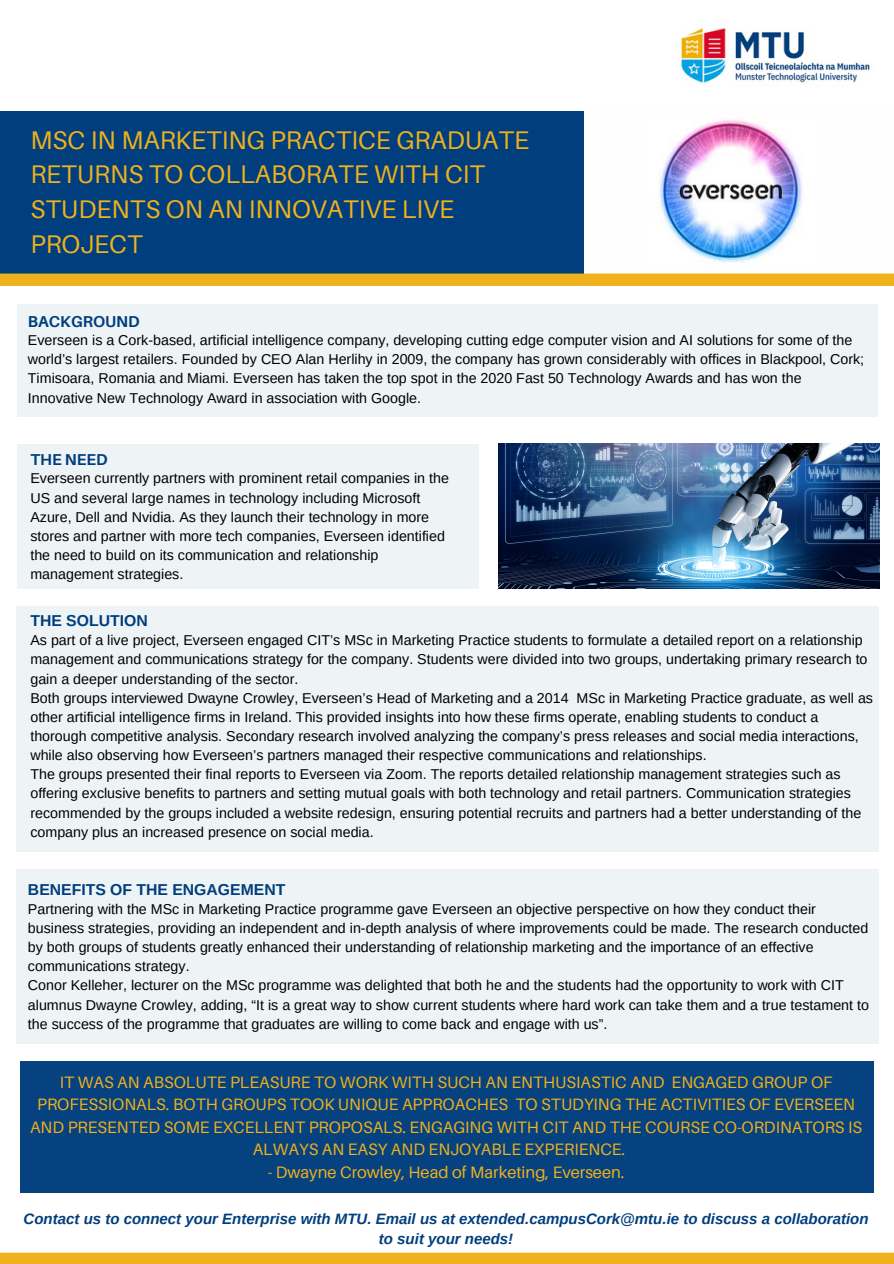
<style>
.page{position:relative;width:894px;height:1264px;background:#fff}
.page>*{position:absolute;margin:0;border:0;box-sizing:border-box;transform-origin:0 0}
.t1{font:25.5px/35px "Aileron";color:#efb11c}
.t2{font:16.5px "Aileron";color:#efb11c}
.t3{font:700 15.75px "Arimo";color:#003e7d}
.t4{font:700 15.75px "Aileron";color:#003e7d}
.t5{font:italic 700 15px/20.2px "Arimo";color:#003e7d;text-align:center}
.t6{font:14.25px/19.2px "Arimo";color:#000}
</style>
<div class="page">
<img style="left:681px;top:28px;width:189px;height:56px">
<div style="left:0;top:1252px;width:893px;height:11px;background:#efb11c"></div>
<div style="left:0;top:111px;width:893px;height:162px;background:#003e7d"></div>
<div style="left:584px;top:104px;width:309px;height:171px;background:#fefefe"></div>
<div style="left:0;top:273px;width:893px;height:13px;background:#efb11c"></div>
<div style="left:17px;top:304px;width:860px;height:113px;background:#eef3f6"></div>
<div style="left:16px;top:606px;width:862px;height:245px;background:#eef3f6"></div>
<div style="left:16px;top:869px;width:862px;height:174px;background:#eef3f6"></div>
<div style="left:21px;top:1061px;width:852px;height:132px;background:#003e7d"></div>
<div style="left:17px;top:444px;width:462px;height:144px;background:#eef3f6"></div>
<img style="left:498px;top:444px;width:380px;height:144px">
<img style="left:657px;top:120px;width:145px;height:143px">
<h1 class="t1" style="left:30px;top:122px;width:500px">MSC IN MARKETING PRACTICE GRADUATE<br>RETURNS TO COLLABORATE WITH CIT<br>STUDENTS ON AN INNOVATIVE LIVE<br>PROJECT</h1>
<p class="t4" style="left:28px;top:312px;width:113px">BACKGROUND</p>
<p class="t6" style="left:28px;top:330px;width:837px">Everseen is a Cork-based, artificial intelligence company, developing cutting edge computer vision and AI solutions for some of the world’s largest retailers. Founded by CEO Alan Herlihy in 2009, the company has grown considerably with offices in Blackpool, Cork; Timisoara, Romania and Miami. Everseen has taken the top spot in the 2020 Fast 50 Technology Awards and has won the Innovative New Technology Award in association with Google.</p>
<p class="t4" style="left:30px;top:450px;width:79px">THE NEED</p>
<p class="t6" style="left:30px;top:469px;width:420px">Everseen currently partners with prominent retail companies in the US and several large names in technology including Microsoft Azure, Dell and Nvidia. As they launch their technology in more stores and partner with more tech companies, Everseen identified the need to build on its communication and relationship management strategies.</p>
<p class="t3" style="left:30px;top:612px;width:119px">THE SOLUTION</p>
<p class="t6" style="left:30px;top:630px;width:843px">As part of a live project, Everseen engaged CIT’s MSc in Marketing Practice students to formulate a detailed report on a relationship management and communications strategy for the company. Students were divided into two groups, undertaking primary research to gain a deeper understanding of the sector.<br>Both groups interviewed Dwayne Crowley, Everseen’s Head of Marketing and a 2014 MSc in Marketing Practice graduate, as well as other artificial intelligence firms in Ireland. This provided insights into how these firms operate, enabling students to conduct a thorough competitive analysis. Secondary research involved analyzing the company’s press releases and social media interactions, while also observing how Everseen’s partners managed their respective communications and relationships.<br>The groups presented their final reports to Everseen via Zoom. The reports detailed relationship management strategies such as offering exclusive benefits to partners and setting mutual goals with both technology and retail partners. Communication strategies recommended by the groups included a website redesign, ensuring potential recruits and partners had a better understanding of the company plus an increased presence on social media.</p>
<p class="t3" style="left:28px;top:880px;width:259px">BENEFITS OF THE ENGAGEMENT</p>
<p class="t6" style="left:28px;top:899px;width:842px">Partnering with the MSc in Marketing Practice programme gave Everseen an objective perspective on how they conduct their business strategies, providing an independent and in-depth analysis of where improvements could be made. The research conducted by both groups of students greatly enhanced their understanding of relationship marketing and the importance of an effective communications strategy.<br>Conor Kelleher, lecturer on the MSc programme was delighted that both he and the students had the opportunity to work with CIT alumnus Dwayne Crowley, adding, “It is a great way to show current students where hard work can take them and a true testament to the success of the programme that graduates are willing to come back and engage with us”.</p>
<p class="t2" style="left:60px;top:1071px;width:774px">IT WAS AN ABSOLUTE PLEASURE TO WORK WITH SUCH AN ENTHUSIASTIC AND ENGAGED GROUP OF</p>
<p class="t2" style="left:37px;top:1094px;width:819px">PROFESSIONALS. BOTH GROUPS TOOK UNIQUE APPROACHES TO STUDYING THE ACTIVITIES OF EVERSEEN</p>
<p class="t2" style="left:30px;top:1116px;width:833px">AND PRESENTED SOME EXCELLENT PROPOSALS. ENGAGING WITH CIT AND THE COURSE CO-ORDINATORS IS</p>
<p class="t2" style="left:253px;top:1139px;width:374px">ALWAYS AN EASY AND ENJOYABLE EXPERIENCE.</p>
<p class="t2" style="left:267px;top:1161px;width:358px">- Dwayne Crowley, Head of Marketing, Everseen.</p>
<p class="t5" style="left:24px;top:1208px;width:846px">Contact us to connect your Enterprise with MTU. Email us at extended.campusCork@mtu.ie to discuss a collaboration to suit your needs!</p>
</div>
